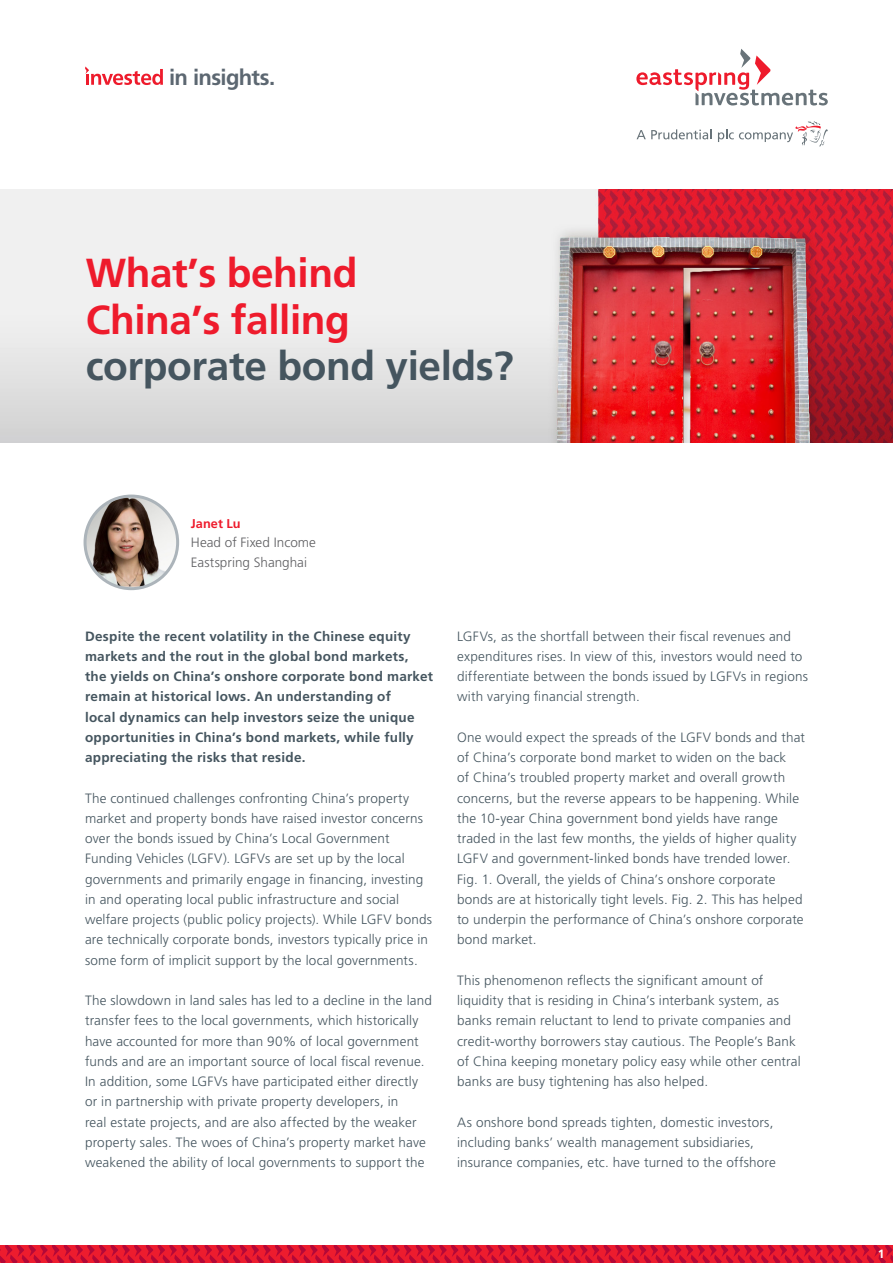
<style>
.page{position:relative;width:893px;height:1263px;background:#fff}
.page>*{position:absolute;margin:0;border:0;box-sizing:border-box;transform-origin:0 0}
.Header_style{font:700 40.5px/46.5px "Frutiger LT Std";letter-spacing:-.01em;color:#ee1b2c}
.t1{font:700 22.05px "Frutiger LT Std";letter-spacing:-.03em;color:#5c6771}
.Body_Copy_new{font:300 13.5px/20.2px "Frutiger LT Std";letter-spacing:.01em;color:#45555f}
.Body_copy{font:700 13.5px/20.2px "Frutiger LT Std";letter-spacing:.02em;color:#45555f}
.Body_copy-2{font:300 13.5px/19.5px "Frutiger LT Std";color:#5f5f62}
.Body_copy-3{font:700 12.75px "Frutiger LT Std";letter-spacing:.005em;color:#ee1b2c}
.t2{font:700 12px "Frutiger LT Std";color:#fff}
.s1{color:#45555f}
</style>
<div class="page">
<svg style="left:0;top:1245px;width:893px;height:18px;background:#d91531"></svg>
<svg style="left:85px;top:66px;width:78px;height:19px"></svg>
<svg style="left:636px;top:49px;width:192px;height:57px"></svg>
<svg style="left:637px;top:129px;width:74px;height:10px"></svg>
<svg style="left:718px;top:121px;width:110px;height:26px"></svg>
<img style="left:0;top:190px;width:893px;height:252px">
<img style="left:85px;top:496px;width:93px;height:91px">
<div style="left:84px;top:495px;width:95px;height:95px;border:3px solid #acb4ba;border-radius:50%"></div>
<h2 class="t1" style="left:169px;top:64px;width:108px">in insights.</h2>
<p class="Header_style" style="left:86px;top:250px;width:430px">What’s behind<br>China’s falling <span class="s1">corporate bond yields?</span></p>
<p class="Body_copy-3" style="left:191px;top:516px;width:51px">Janet Lu</p>
<p class="Body_copy-2" style="left:191px;top:533px;width:127px">Head of Fixed Income<br>Eastspring Shanghai</p>
<p class="Body_copy" style="left:85px;top:626px;width:349px">Despite the recent volatility in the Chinese equity markets and the rout in the global bond markets, the yields on China’s onshore corporate bond market remain at historical lows. An understanding of<br>local dynamics can help investors seize the unique opportunities in China’s bond markets, while fully appreciating the risks that reside.</p>
<p class="Body_Copy_new" style="left:85px;top:788px;width:348px">The continued challenges confronting China’s property market and property bonds have raised investor concerns over the bonds issued by China’s Local Government Funding Vehicles (LGFV). LGFVs are set up by the local governments and primarily engage in financing, investing in and operating local public infrastructure and social welfare projects (public policy projects). While LGFV bonds are technically corporate bonds, investors typically price in some form of implicit support by the local governments.</p>
<p class="Body_Copy_new" style="left:85px;top:990px;width:348px">The slowdown in land sales has led to a decline in the land transfer fees to the local governments, which historically have accounted for more than 90% of local government funds and are an important source of local fiscal revenue.<br>In addition, some LGFVs have participated either directly or in partnership with private property developers, in<br>real estate projects, and are also affected by the weaker property sales. The woes of China’s property market have weakened the ability of local governments to support the</p>
<p class="Body_Copy_new" style="left:457px;top:626px;width:352px">LGFVs, as the shortfall between their fiscal revenues and expenditures rises. In view of this, investors would need to differentiate between the bonds issued by LGFVs in regions with varying financial strength.</p>
<p class="Body_Copy_new" style="left:457px;top:727px;width:349px">One would expect the spreads of the LGFV bonds and that of China’s corporate bond market to widen on the back<br>of China’s troubled property market and overall growth concerns, but the reverse appears to be happening. While the 10-year China government bond yields have range traded in the last few months, the yields of higher quality LGFV and government-linked bonds have trended lower.<br>Fig. 1. Overall, the yields of China’s onshore corporate bonds are at historically tight levels. Fig. 2. This has helped to underpin the performance of China’s onshore corporate bond market.</p>
<p class="Body_Copy_new" style="left:457px;top:970px;width:345px">This phenomenon reflects the significant amount of liquidity that is residing in China’s interbank system, as banks remain reluctant to lend to private companies and credit-worthy borrowers stay cautious. The People’s Bank of China keeping monetary policy easy while other central banks are busy tightening has also helped.</p>
<p class="Body_Copy_new" style="left:457px;top:1112px;width:320px">As onshore bond spreads tighten, domestic investors, including banks’ wealth management subsidiaries, insurance companies, etc. have turned to the offshore</p>
<p class="t2" style="left:878px;top:1247px;width:8px">1</p>
</div>
